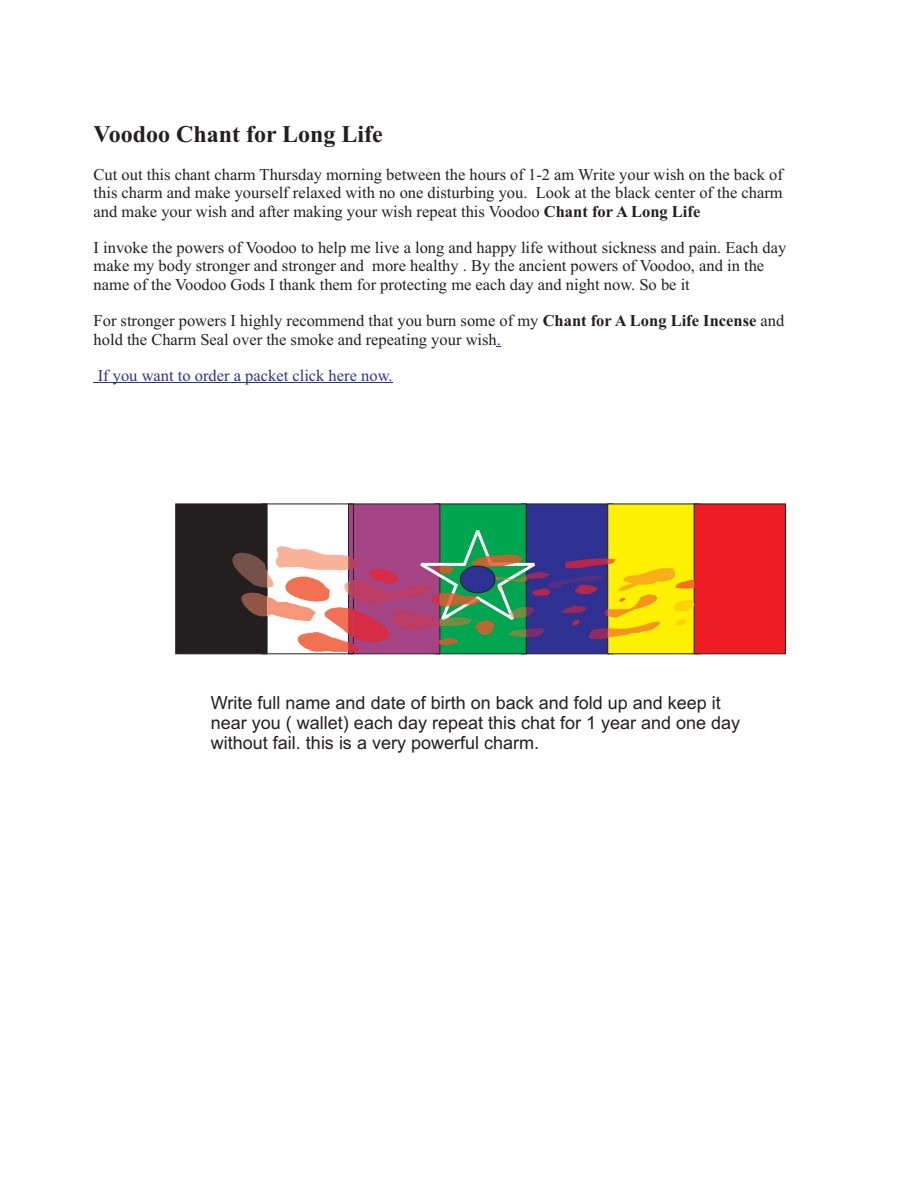
<style>
.page{position:relative;width:918px;height:1188px;background:#fff}
.page>*{position:absolute;margin:0;border:0;box-sizing:border-box;transform-origin:0 0}
.t1{font:700 24px "Times New Roman";color:#231f20}
.t2{font:18px/20.1px "Arial";color:#231f20}
.t3{font:16.5px/18.3px "Times New Roman";color:#231f20}
.t4{font:16.5px "Times New Roman";color:#2d3291}
.s1{font-weight:700}
.s2{color:#2d3291}
</style>
<div class="page">
<hr style="left:94px;top:383px;width:299px;height:1px;background:#2d3291">
<div style="left:175px;top:504px;width:92px;height:150px;background:#231f20"></div>
<svg style="left:348px;top:504px;width:438px;height:150px;background:#a35a43"></svg>
<img style="left:224px;top:543px;width:458px;height:99px">
<img style="left:269px;top:550px;width:471px;height:104px">
<img style="left:236px;top:571px;width:424px;height:69px">
<img style="left:493px;top:574px;width:253px;height:52px">
<div style="left:460px;top:566px;width:35px;height:27px;background:#2e3092;border:1px solid #231f20;border-radius:50%"></div>
<h1 class="t1" style="left:94px;top:126px;width:291px">Voodoo Chant for Long Life</h1>
<p class="t3" style="left:94px;top:167px;width:691px;text-align:justify">Cut out this chant charm Thursday morning between the hours of 1-2 am Write your wish on the back of this charm and make yourself relaxed with no one disturbing you. Look at the black center of the charm and make your wish and after making your wish repeat this Voodoo <span class="s1">Chant for A Long Life</span></p>
<p class="t3" style="left:94px;top:240px;width:694px">I invoke the powers of Voodoo to help me live a long and happy life without sickness and pain. Each day make my body stronger and stronger and more healthy . By the ancient powers of Voodoo, and in the name of the Voodoo Gods I thank them for protecting me each day and night now. So be it</p>
<p class="t3" style="left:94px;top:313px;width:692px">For stronger powers I highly recommend that you burn some of my <span class="s1">Chant for A Long Life Incense</span> and hold the Charm Seal over the smoke and repeating your wish<span class="s2">.</span></p>
<p class="t4" style="left:98px;top:370px;width:296px">If you want to order a packet click here now.</p>
<p class="t2" style="left:211px;top:694px;width:531px">Write full name and date of birth on back and fold up and keep it near you ( wallet) each day repeat this chat for 1 year and one day without fail. this is a very powerful charm.</p>
</div>
